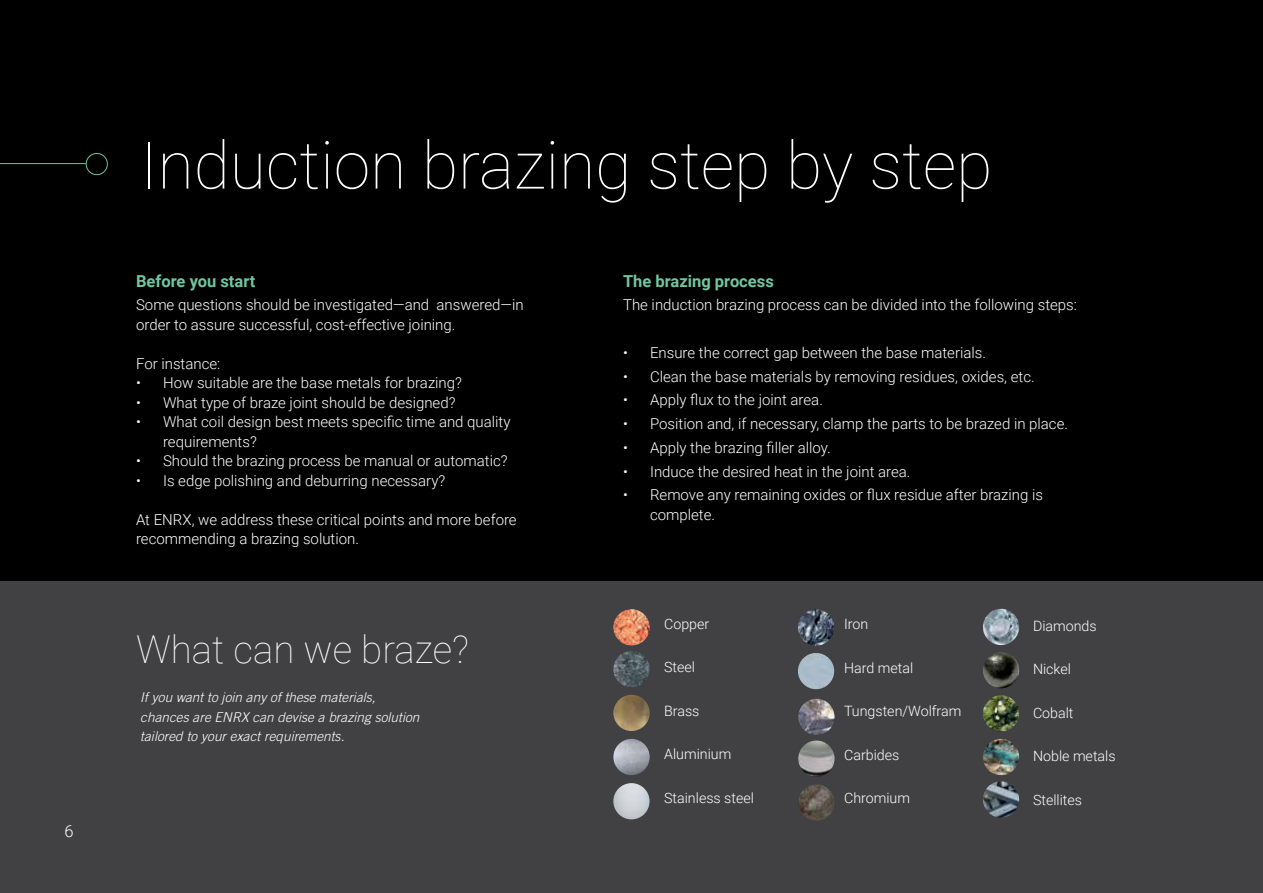
<style>
.page{position:relative;width:1263px;height:893px;background:#fff}
.page>*{position:absolute;margin:0;border:0;box-sizing:border-box;transform-origin:0 0}
.t1{font:100 66px "Roboto";color:#fff}
.t2{font:100 38.4px/46.2px "Roboto";color:#fff;text-align:center}
.t3{font:700 16.5px "Roboto";color:#72c6a1}
.t4{font:300 16.5px "Roboto";color:#fff}
.t5{font:300 15px/19.5px "Roboto";color:#fff}
.t6{font:300 14.25px "Roboto";color:#fff}
.t7{font:italic 300 13.5px/19.5px "Trade Gothic LT Std";letter-spacing:.005em;color:#fff}
</style>
<div class="page">
<div style="left:0;top:0;width:1263px;height:629px;background:#000"></div>
<hr style="left:0;top:163px;width:86px;height:1px;background:#72c6a1">
<div style="left:86px;top:153px;width:22px;height:22px;border:1px solid #72c6a1;border-radius:50%"></div>
<div style="left:0;top:581px;width:1263px;height:312px;background:#414042"></div>
<img style="left:613px;top:609px;width:37px;height:36px;border-radius:18px">
<img style="left:613px;top:695px;width:37px;height:36px;border-radius:18px">
<img style="left:613px;top:651px;width:37px;height:36px;border-radius:18px">
<img style="left:613px;top:783px;width:37px;height:36px;border-radius:18px">
<img style="left:613px;top:739px;width:37px;height:36px;border-radius:18px">
<img style="left:798px;top:784px;width:36px;height:37px;border-radius:18px">
<img style="left:798px;top:609px;width:36px;height:37px;border-radius:18px">
<img style="left:798px;top:653px;width:36px;height:36px;border-radius:18px">
<img style="left:798px;top:699px;width:36px;height:36px;border-radius:18px">
<img style="left:798px;top:740px;width:36px;height:37px;border-radius:18px">
<img style="left:983px;top:652px;width:36px;height:36px;border-radius:18px">
<img style="left:983px;top:739px;width:36px;height:36px;border-radius:18px">
<img style="left:983px;top:781px;width:36px;height:37px;border-radius:18px">
<img style="left:983px;top:695px;width:36px;height:36px;border-radius:18px">
<img style="left:983px;top:609px;width:36px;height:36px;border-radius:18px">
<p class="t4" style="left:65px;top:819px;width:11px">6</p>
<h1 class="t1" style="left:140px;top:119px;width:853px">Induction brazing step by step</h1>
<p class="t3" style="left:136px;top:269px;width:121px">Before you start</p>
<p class="t5" style="left:136px;top:295px;width:389px">Some questions should be investigated—and answered—in order to assure successful, cost-effective joining.</p>
<p class="t5" style="left:136px;top:353px;width:86px">For instance:</p>
<p class="t5" style="left:136px;top:373px;width:327px">• How suitable are the base metals for brazing?</p>
<p class="t5" style="left:136px;top:392px;width:321px">• What type of braze joint should be designed?</p>
<p class="t5" style="left:163px;top:412px;width:349px;text-indent:-27px">• What coil design best meets specific time and quality requirements?</p>
<p class="t5" style="left:136px;top:451px;width:373px">• Should the brazing process be manual or automatic?</p>
<p class="t5" style="left:136px;top:470px;width:311px">• Is edge polishing and deburring necessary?</p>
<p class="t5" style="left:136px;top:509px;width:382px">At ENRX, we address these critical points and more before recommending a brazing solution.</p>
<h2 class="t2" style="left:136px;top:625px;width:334px">What can we braze?</h2>
<p class="t7" style="left:140px;top:688px;width:281px">If you want to join any of these materials, chances are ENRX can devise a brazing solution tailored to your exact requirements.</p>
<h2 class="t2" style="left:102px;top:636px;width:390px">When people look back, they will find that we</h2>
<p class="t3" style="left:623px;top:269px;width:152px">The brazing process</p>
<p class="t5" style="left:623px;top:295px;width:455px">The induction brazing process can be divided into the following steps:</p>
<p class="t5" style="left:623px;top:342px;width:364px">• Ensure the correct gap between the base materials.</p>
<p class="t5" style="left:623px;top:366px;width:413px">• Clean the base materials by removing residues, oxides, etc.</p>
<p class="t5" style="left:623px;top:390px;width:201px">• Apply flux to the joint area.</p>
<p class="t5" style="left:623px;top:413px;width:446px">• Position and, if necessary, clamp the parts to be brazed in place.</p>
<p class="t5" style="left:623px;top:437px;width:209px">• Apply the brazing filler alloy.</p>
<p class="t5" style="left:623px;top:461px;width:289px">• Induce the desired heat in the joint area.</p>
<p class="t5" style="left:650px;top:485px;width:395px;text-indent:-27px">• Remove any remaining oxides or flux residue after brazing is complete.</p>
<p class="t6" style="left:664px;top:614px;width:47px">Copper</p>
<p class="t6" style="left:664px;top:657px;width:32px">Steel</p>
<p class="t6" style="left:664px;top:701px;width:37px">Brass</p>
<p class="t6" style="left:664px;top:744px;width:69px">Aluminium</p>
<p class="t6" style="left:664px;top:788px;width:91px">Stainless steel</p>
<p class="t6" style="left:844px;top:614px;width:26px">Iron</p>
<p class="t6" style="left:844px;top:658px;width:71px">Hard metal</p>
<p class="t6" style="left:844px;top:701px;width:119px">Tungsten/Wolfram</p>
<p class="t6" style="left:844px;top:745px;width:57px">Carbides</p>
<p class="t6" style="left:844px;top:788px;width:67px">Chromium</p>
<p class="t6" style="left:1033px;top:616px;width:65px">Diamonds</p>
<p class="t6" style="left:1033px;top:659px;width:40px">Nickel</p>
<p class="t6" style="left:1033px;top:703px;width:42px">Cobalt</p>
<p class="t6" style="left:1033px;top:746px;width:84px">Noble metals</p>
<p class="t6" style="left:1033px;top:790px;width:51px">Stellites</p>
</div>
